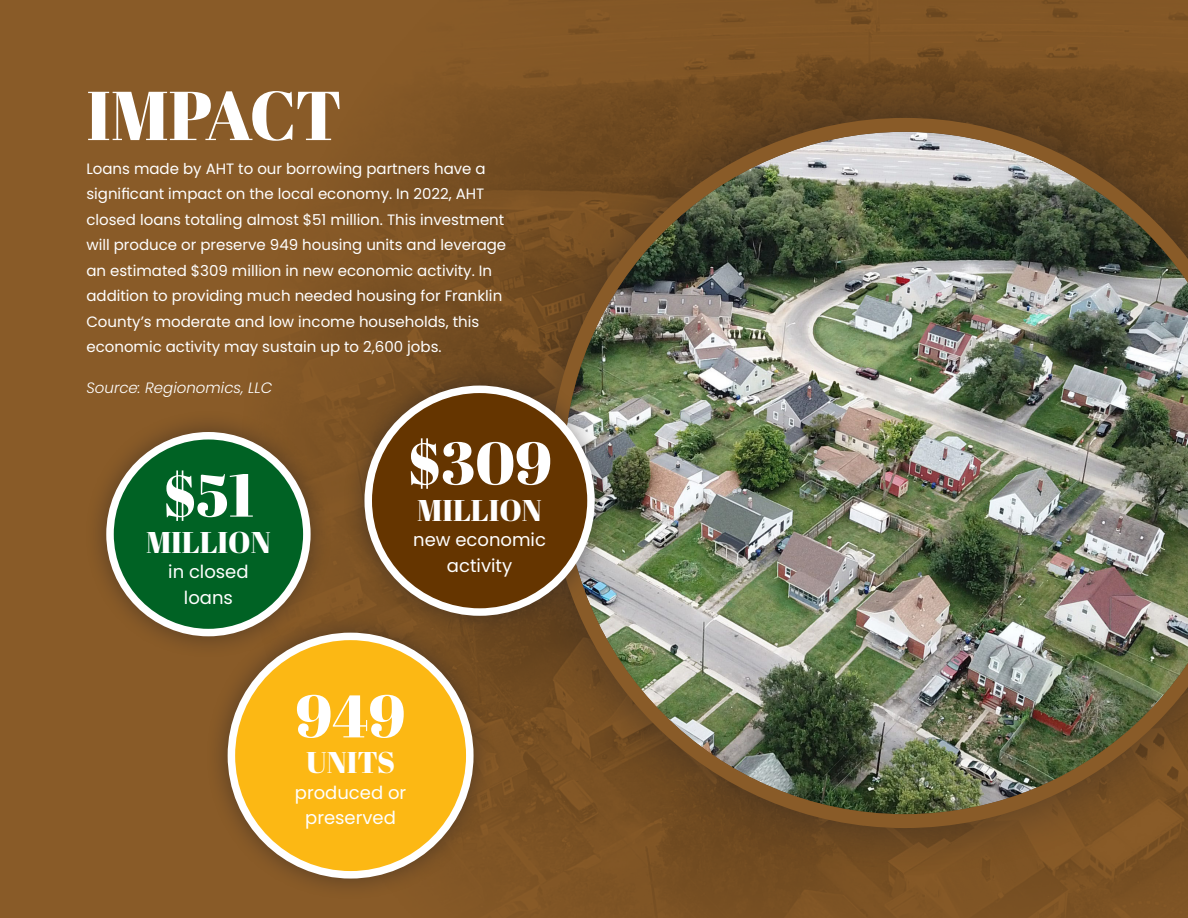
<style>
.page{position:relative;width:1188px;height:918px;background:#895b28}
.page>*{position:absolute;margin:0;border:0;box-sizing:border-box;transform-origin:0 0}
.t1{font:69px "Abril Fatface";letter-spacing:-.03em;color:#fff}
.t2{font:60px "Abril Fatface";color:#fff}
.t3{font:30px "Abril Fatface";color:#fff}
.t4{font:18px "Poppins";color:#fff}
.t5{font:15px/25.5px "Poppins";color:#fff}
.t6{font:italic 300 15px "Poppins";color:#fff}
</style>
<div class="page">
<div style="left:499px;top:67px;width:689px;height:812px;background:#231f20;opacity:.5"></div>
<img style="left:550px;top:118px;width:638px;height:710px">
<div style="left:84px;top:409px;width:249px;height:250px;background:#231f20;opacity:.5"></div>
<div style="left:110px;top:436px;width:197px;height:197px;background:#006224;border-radius:50%"></div>
<div style="left:106px;top:432px;width:205px;height:204px;border:8px solid #fff;border-radius:50%"></div>
<div style="left:342px;top:363px;width:275px;height:275px;background:#231f20;opacity:.5"></div>
<div style="left:368px;top:389px;width:223px;height:223px;background:#653500;border-radius:50%"></div>
<div style="left:364px;top:386px;width:231px;height:230px;border:8px solid #fff;border-radius:50%"></div>
<div style="left:205px;top:610px;width:291px;height:291px;background:#231f20;opacity:.5"></div>
<div style="left:231px;top:636px;width:239px;height:239px;background:#fcb814;border-radius:50%"></div>
<div style="left:228px;top:633px;width:246px;height:246px;border:8px solid #fff;border-radius:50%"></div>
<p class="t1" style="left:86px;top:67px;width:257px">IMPACT</p>
<p class="t5" style="left:86px;top:156px;width:421px">Loans made by AHT to our borrowing partners have a significant impact on the local economy. In 2022, AHT closed loans totaling almost $51 million. This investment will produce or preserve 949 housing units and leverage an estimated $309 million in new economic activity. In addition to providing much needed housing for Franklin County’s moderate and low income households, this economic activity may sustain up to 2,600 jobs.</p>
<p class="t6" style="left:86px;top:379px;width:188px">Source: Regionomics, LLC</p>
<p class="t2" style="left:163px;top:453px;width:93px">$51</p>
<p class="t3" style="left:146px;top:521px;width:126px">MILLION</p>
<p class="t4" style="left:168px;top:561px;width:82px">in closed</p>
<p class="t4" style="left:184px;top:587px;width:51px">loans</p>
<p class="t2" style="left:407px;top:421px;width:147px">$309</p>
<p class="t3" style="left:417px;top:489px;width:126px">MILLION</p>
<p class="t4" style="left:413px;top:529px;width:134px">new economic</p>
<p class="t4" style="left:447px;top:555px;width:67px">activity</p>
<p class="t2" style="left:296px;top:674px;width:112px">949</p>
<p class="t3" style="left:306px;top:742px;width:90px">UNITS</p>
<p class="t4" style="left:295px;top:782px;width:113px">produced or</p>
<p class="t4" style="left:305px;top:808px;width:92px">preserved</p>
</div>
